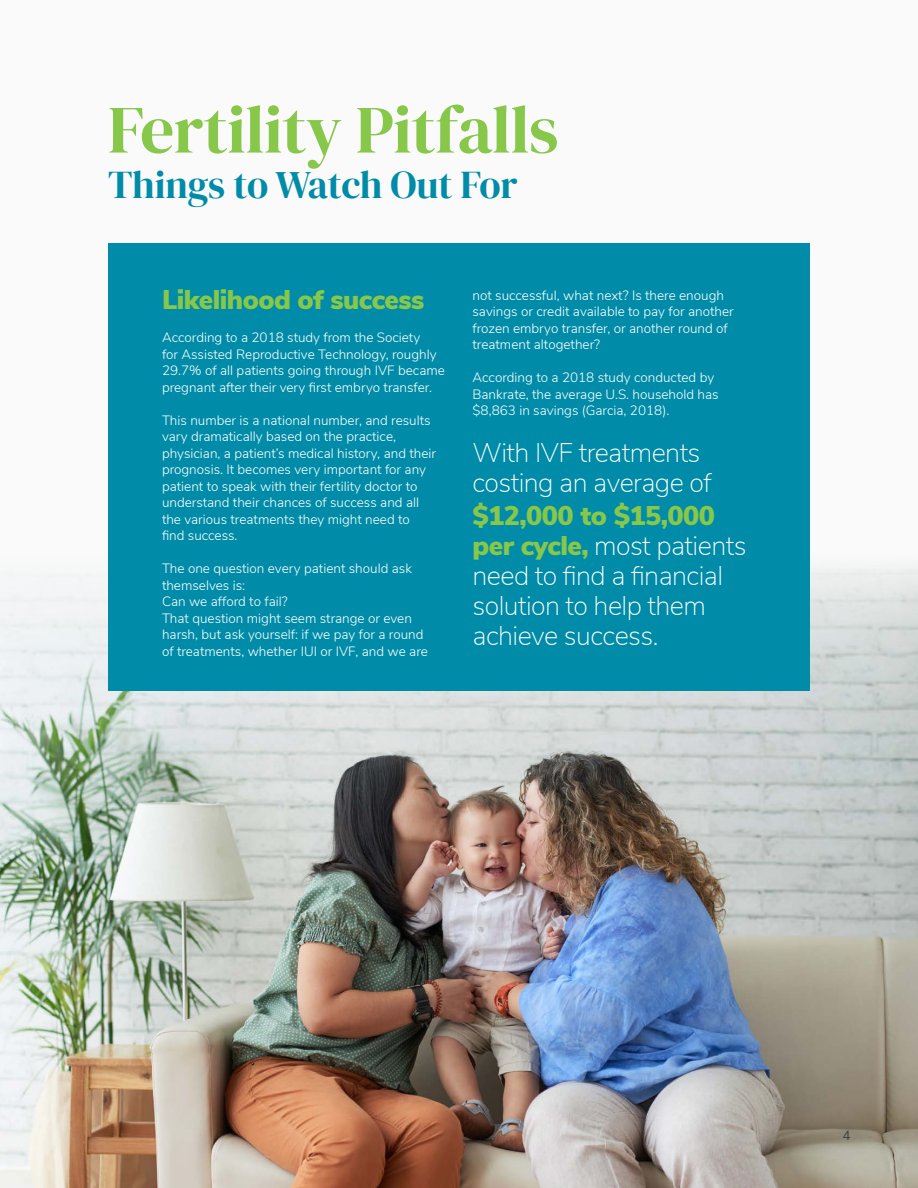
<style>
.page{position:relative;width:918px;height:1188px;background:#fafafa}
.page>*{position:absolute;margin:0;border:0;box-sizing:border-box;transform-origin:0 0}
.t1{font:67.5px "DM Serif Display";letter-spacing:-.01em;color:#87c74a}
.t2{font:39px "DM Serif Display";letter-spacing:-.005em;color:#008ca8}
.t3{font:200 27px/30px "Nunito Sans";letter-spacing:-.02em;color:#fff}
.t4{font:900 27px "Nunito Sans";letter-spacing:-.02em;color:#87c74a}
.t5{font:300 13.5px/16.5px "Nunito Sans";color:#fff}
.t6{font:13.5px "Nunito Sans";color:#404042}
.s1{font-weight:900;color:#87c74a}
</style>
<div class="page">
<img style="left:0;top:568px;width:918px;height:620px">
<div style="left:108px;top:243px;width:702px;height:447px;background:#008ca8"></div>
<p class="t1" style="left:108px;top:91px;width:452px">Fertility Pitfalls</p>
<p class="t2" style="left:108px;top:162px;width:411px">Things to Watch Out For</p>
<p class="t4" style="left:162px;top:280px;width:264px">Likelihood of success</p>
<p class="t5" style="left:162px;top:329px;width:284px">According to a 2018 study from the Society<br>for Assisted Reproductive Technology, roughly 29.7% of all patients going through IVF became pregnant after their very first embryo transfer.</p>
<p class="t5" style="left:162px;top:411px;width:276px">This number is a national number, and results vary dramatically based on the practice, physician, a patient’s medical history, and their prognosis. It becomes very important for any patient to speak with their fertility doctor to understand their chances of success and all the various treatments they might need to<br>find success.</p>
<p class="t5" style="left:162px;top:560px;width:251px">The one question every patient should ask themselves is:</p>
<p class="t5" style="left:162px;top:593px;width:127px">Can we afford to fail?</p>
<p class="t5" style="left:162px;top:609px;width:267px">That question might seem strange or even harsh, but ask yourself: if we pay for a round of treatments, whether IUI or IVF, and we are</p>
<p class="t5" style="left:472px;top:286px;width:263px">not successful, what next? Is there enough savings or credit available to pay for another frozen embryo transfer, or another round of treatment altogether?</p>
<p class="t5" style="left:472px;top:369px;width:248px">According to a 2018 study conducted by<br>Bankrate, the average U.S. household has $8,863 in savings (Garcia, 2018).</p>
<p class="t3" style="left:472px;top:436px;width:241px">With IVF treatments costing an average of</p>
<p class="t3" style="left:472px;top:500px;width:276px"><span class="s1">$12,000 to $15,000 per cycle,</span> most patients need to find a financial solution to help them achieve success.</p>
<p class="t6" style="left:843px;top:1125px;width:10px">4</p>
</div>
